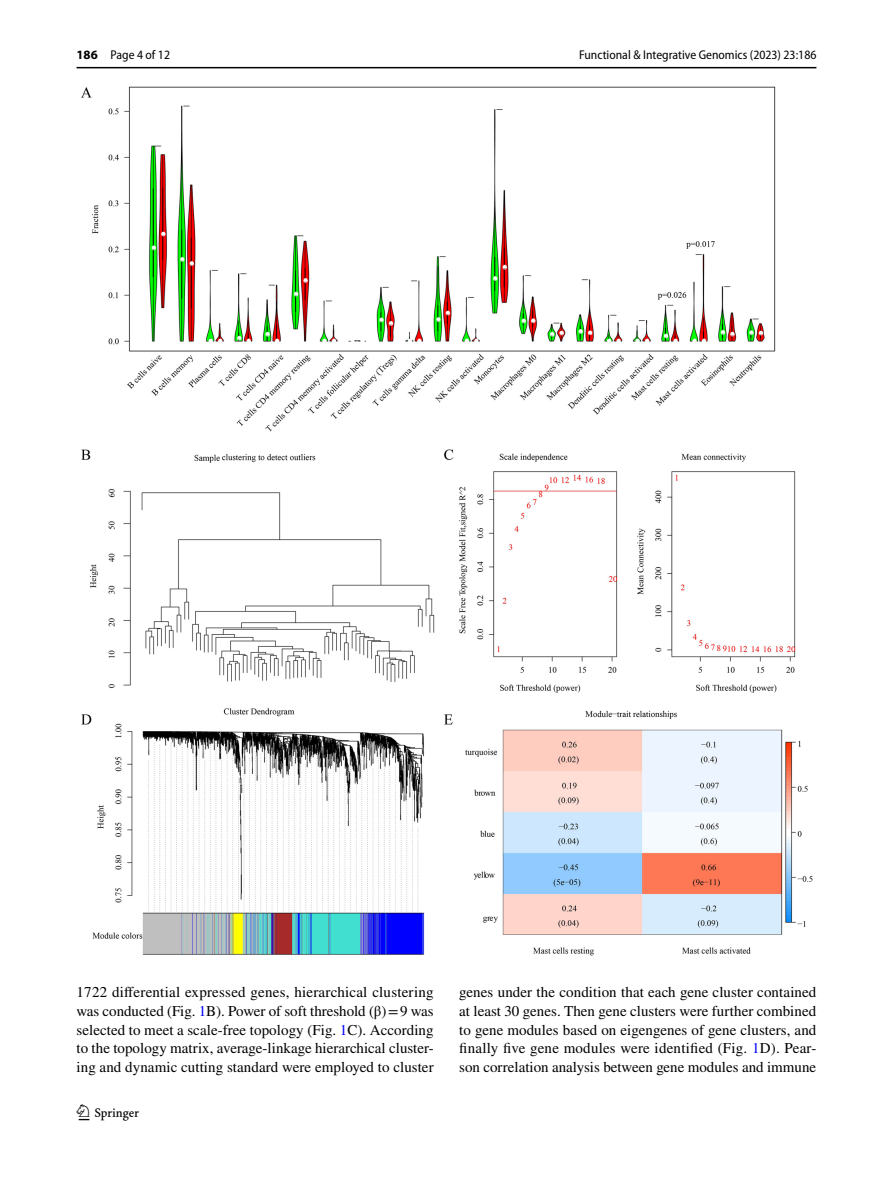
<style>
.page{position:relative;width:893px;height:1187px;background:#fff}
.page>*{position:absolute;margin:0;border:0;box-sizing:border-box;transform-origin:0 0}
.t1{font:22.5px "Springnew Regular 2";color:#000}
.t2{font:15px/18.8px "STIX";color:#000;text-align:justify}
.t3{font:semi-condensed 12.75px "Myriad Pro";color:#000}
.s1{font-weight:700;font-stretch:normal}
.s2{color:#00f}
</style>
<div class="page">
<hr style="left:77px;top:67px;width:739px;height:1px;background:#000">
<img style="left:81px;top:87px;width:731px;height:868px">
<p class="t3" style="left:77px;top:48px;width:95px"><span class="s1">186</span> Page 4 of 12</p>
<p class="t3" style="left:579px;top:48px;width:239px">Functional &amp; Integrative Genomics (2023) 23:186</p>
<p class="t2" style="left:77px;top:983px;width:359px">1722 differential expressed genes, hierarchical clustering was conducted (Fig. <span class="s2">1</span>B). Power of soft threshold (β)=9 was selected to meet a scale-free topology (Fig. <span class="s2">1</span>C). According to the topology matrix, average-linkage hierarchical cluster&shy;ing and dynamic cutting standard were employed to cluster</p>
<p class="t2" style="left:459px;top:983px;width:359px">genes under the condition that each gene cluster contained at least 30 genes. Then gene clusters were further combined to gene modules based on eigengenes of gene clusters, and finally five gene modules were identified (Fig. <span class="s2">1</span>D). Pear&shy;son correlation analysis between gene modules and immune</p>
<h1 class="t1" style="left:79px;top:1104px;width:62px">1 3</h1>
</div>
